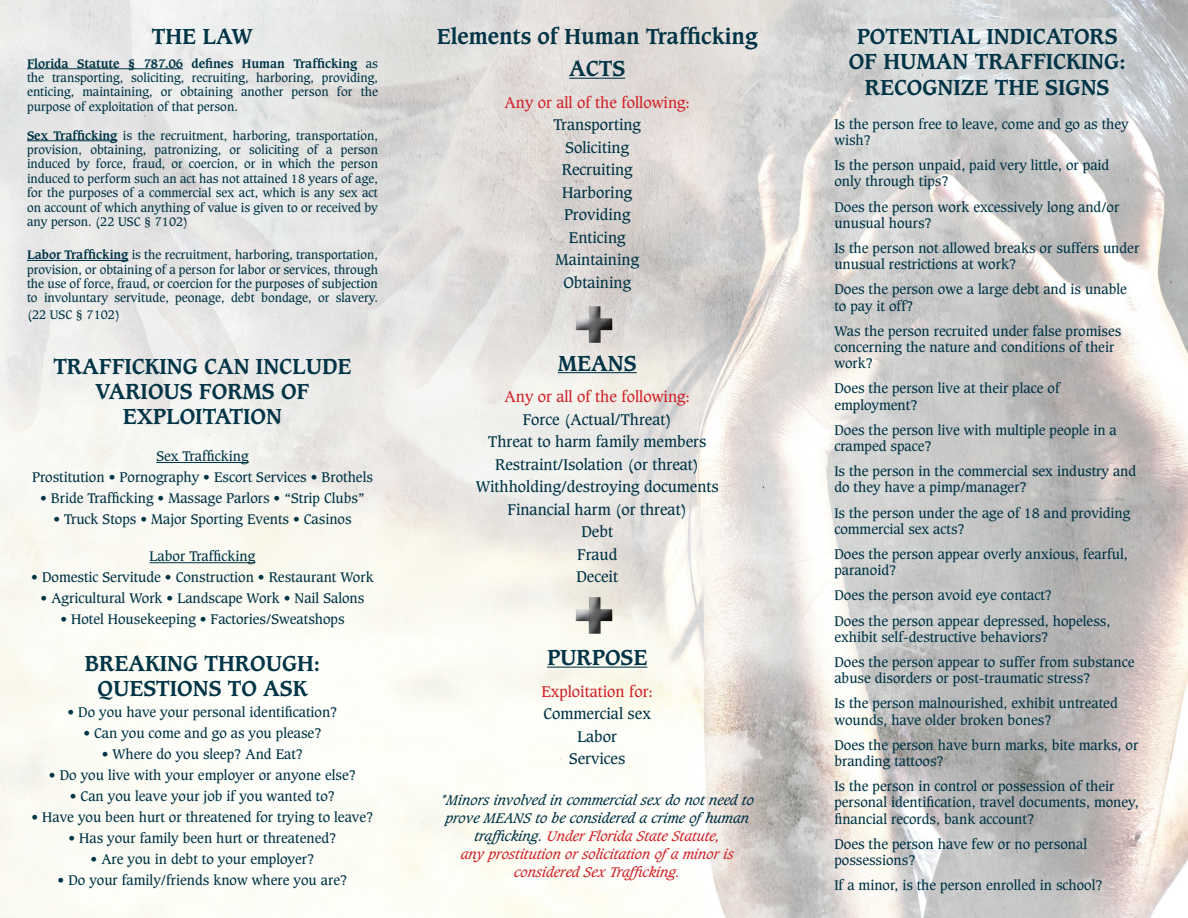
<style>
.page{position:relative;width:1188px;height:918px;background:#fff}
.page>*{position:absolute;margin:0;border:0;box-sizing:border-box;transform-origin:0 0}
.t1{font:700 21px/25.2px "Caxton Std";color:#003446;text-align:center}
.t2{font:15px/22.5px "Caxton Std";color:#003446;text-align:center}
.t3{font:15px "Caxton Std";color:#d1232a}
.t4{font:13.5px/16.2px "Caxton Std";color:#003446}
.t5{font:italic 13.5px/18px "Caxton Std";color:#003446;text-align:center}
.t6{font:12px/14.4px "Caxton Std";color:#003446;text-align:justify}
.s1{font-weight:700}
.s2{color:#d1232a}
</style>
<div class="page">
<img style="left:0;top:0;width:1188px;height:918px">
<hr style="left:27px;top:68px;width:156px;height:1px;background:#003446">
<hr style="left:27px;top:140px;width:90px;height:1px;background:#003446">
<hr style="left:27px;top:260px;width:101px;height:1px;background:#003446">
<hr style="left:156px;top:462px;width:93px;height:1px;background:#003446">
<hr style="left:150px;top:562px;width:105px;height:1px;background:#003446">
<hr style="left:569px;top:78px;width:56px;height:1px;background:#003446">
<hr style="left:558px;top:372px;width:79px;height:1px;background:#003446">
<hr style="left:547px;top:667px;width:100px;height:1px;background:#003446">
<div style="left:575px;top:596px;width:39px;height:40px;background:#231f20;opacity:.75"></div>
<div style="left:575px;top:305px;width:39px;height:40px;background:#231f20;opacity:.75"></div>
<h1 class="t1" style="left:152px;top:24px;width:103px">THE LAW</h1>
<p class="t6" style="left:27px;top:56px;width:353px"><span class="s1">Florida Statute § 787.06 defines Human Trafficking</span> as the transporting, soliciting, recruiting, harboring, providing, enticing, maintaining, or obtaining another person for the purpose of exploitation of that person.</p>
<p class="t6" style="left:27px;top:128px;width:353px"><span class="s1">Sex Trafficking</span> is the recruitment, harboring, transportation, provision, obtaining, patronizing, or soliciting of a person induced by force, fraud, or coercion, or in which the person induced to perform such an act has not attained 18 years of age, for the purposes of a commercial sex act, which is any sex act on account of which anything of value is given to or received by any person. (22 USC § 7102)</p>
<p class="t6" style="left:27px;top:248px;width:353px"><span class="s1">Labor Trafficking</span> is the recruitment, harboring, transportation, provision, or obtaining of a person for labor or services, through the use of force, fraud, or coercion for the purposes of subjection to involuntary servitude, peonage, debt bondage, or slavery.</p>
<p class="t6" style="left:27px;top:307px;width:95px">(22 USC § 7102)</p>
<h1 class="t1" style="left:53px;top:354px;width:300px">TRAFFICKING CAN INCLUDE<br>VARIOUS FORMS OF<br>EXPLOITATION</h1>
<p class="t4" style="left:32px;top:446px;width:342px;line-height:21px;text-align:center">Sex Trafficking<br>Prostitution • Pornography • Escort Services • Brothels</p>
<p class="t4" style="left:40px;top:491px;width:326px">• Bride Trafficking • Massage Parlors • “Strip Clubs”</p>
<p class="t4" style="left:53px;top:512px;width:300px">• Truck Stops • Major Sporting Events • Casinos</p>
<p class="t4" style="left:150px;top:549px;width:107px">Labor Trafficking</p>
<p class="t4" style="left:31px;top:570px;width:344px">• Domestic Servitude • Construction • Restaurant Work</p>
<p class="t4" style="left:41px;top:591px;width:325px">• Agricultural Work • Landscape Work • Nail Salons</p>
<p class="t4" style="left:60px;top:612px;width:286px">• Hotel Housekeeping • Factories/Sweatshops</p>
<h1 class="t1" style="left:85px;top:651px;width:237px">BREAKING THROUGH:<br>QUESTIONS TO ASK</h1>
<p class="t4" style="left:68px;top:705px;width:272px">• Do you have your personal identification?</p>
<p class="t4" style="left:83px;top:726px;width:240px">• Can you come and go as you please?</p>
<p class="t4" style="left:102px;top:747px;width:203px">• Where do you sleep? And Eat?</p>
<p class="t4" style="left:49px;top:768px;width:309px">• Do you live with your employer or anyone else?</p>
<p class="t4" style="left:70px;top:789px;width:267px">• Can you leave your job if you wanted to?</p>
<p class="t4" style="left:32px;top:810px;width:343px">• Have you been hurt or threatened for trying to leave?</p>
<p class="t4" style="left:69px;top:831px;width:269px">• Has your family been hurt or threatened?</p>
<p class="t4" style="left:91px;top:852px;width:225px">• Are you in debt to your employer?</p>
<p class="t4" style="left:58px;top:873px;width:291px">• Do your family/friends know where you are?</p>
<h1 class="t1" style="left:437px;top:21px;width:322px;line-height:32px">Elements of Human Trafficking<br>ACTS</h1>
<p class="t3" style="left:504px;top:93px;width:187px">Any or all of the following:</p>
<p class="t2" style="left:553px;top:114px;width:89px">Transporting<br>Soliciting<br>Recruiting<br>Harboring<br>Providing<br>Enticing<br>Maintaining<br>Obtaining</p>
<h1 class="t1" style="left:558px;top:351px;width:80px">MEANS</h1>
<p class="t3" style="left:504px;top:388px;width:187px">Any or all of the following:</p>
<p class="t2" style="left:476px;top:408px;width:245px">Force (Actual/Threat)<br>Threat to harm family members<br>Restraint/Isolation (or threat)<br>Withholding/destroying documents<br>Financial harm (or threat)<br>Debt<br>Fraud<br>Deceit</p>
<h1 class="t1" style="left:547px;top:645px;width:102px">PURPOSE</h1>
<p class="t3" style="left:541px;top:682px;width:113px">Exploitation for:</p>
<p class="t2" style="left:544px;top:703px;width:109px">Commercial sex<br>Labor<br>Services</p>
<p class="t5" style="left:440px;top:791px;width:315px">*Minors involved in commercial sex do not need to prove MEANS to be considered a crime ofhuman trafficking. <span class="s2">Under Florida State Statute,<br>any prostitution or solicitation ofa minor is considered Sex Trafficking.</span></p>
<h1 class="t1" style="left:849px;top:24px;width:278px">POTENTIAL INDICATORS<br>OF HUMAN TRAFFICKING:<br>RECOGNIZE THE SIGNS</h1>
<p class="t4" style="left:834px;top:116px;width:296px">Is the person free to leave, come and go as they wish?</p>
<p class="t4" style="left:834px;top:158px;width:276px">Is the person unpaid, paid very little, or paid only through tips?</p>
<p class="t4" style="left:834px;top:199px;width:286px">Does the person work excessively long and/or unusual hours?</p>
<p class="t4" style="left:834px;top:240px;width:306px">Is the person not allowed breaks or suffers under unusual restrictions at work?</p>
<p class="t4" style="left:834px;top:282px;width:294px">Does the person owe a large debt and is unable to pay it off?</p>
<p class="t4" style="left:834px;top:323px;width:288px">Was the person recruited under false promises concerning the nature and conditions of their work?</p>
<p class="t4" style="left:834px;top:381px;width:227px">Does the person live at their place of employment?</p>
<p class="t4" style="left:834px;top:422px;width:284px">Does the person live with multiple people in a cramped space?</p>
<p class="t4" style="left:834px;top:464px;width:303px">Is the person in the commercial sex industry and do they have a pimp/manager?</p>
<p class="t4" style="left:834px;top:505px;width:297px">Is the person under the age of 18 and providing commercial sex acts?</p>
<p class="t4" style="left:834px;top:546px;width:295px">Does the person appear overly anxious, fearful, paranoid?</p>
<p class="t4" style="left:834px;top:583px;width:277px;line-height:25.2px">Does the person avoid eye contact?<br>Does the person appear depressed, hopeless,</p>
<p class="t4" style="left:834px;top:625px;width:302px;line-height:25.2px">exhibit self-destructive behaviors?<br>Does the person appear to suffer from substance</p>
<p class="t4" style="left:834px;top:666px;width:285px;line-height:25.2px">abuse disorders or post-traumatic stress?<br>Is the person malnourished, exhibit untreated</p>
<p class="t4" style="left:834px;top:707px;width:305px;line-height:25.2px">wounds, have older broken bones?<br>Does the person have burn marks, bite marks, or</p>
<p class="t4" style="left:834px;top:749px;width:282px;line-height:25.2px">branding tattoos?<br>Is the person in control or possession of their</p>
<p class="t4" style="left:834px;top:795px;width:306px">personal identification, travel documents, money, financial records, bank account?</p>
<p class="t4" style="left:834px;top:836px;width:254px">Does the person have few or no personal possessions?</p>
<p class="t4" style="left:834px;top:878px;width:270px">If a minor, is the person enrolled in school?</p>
</div>
